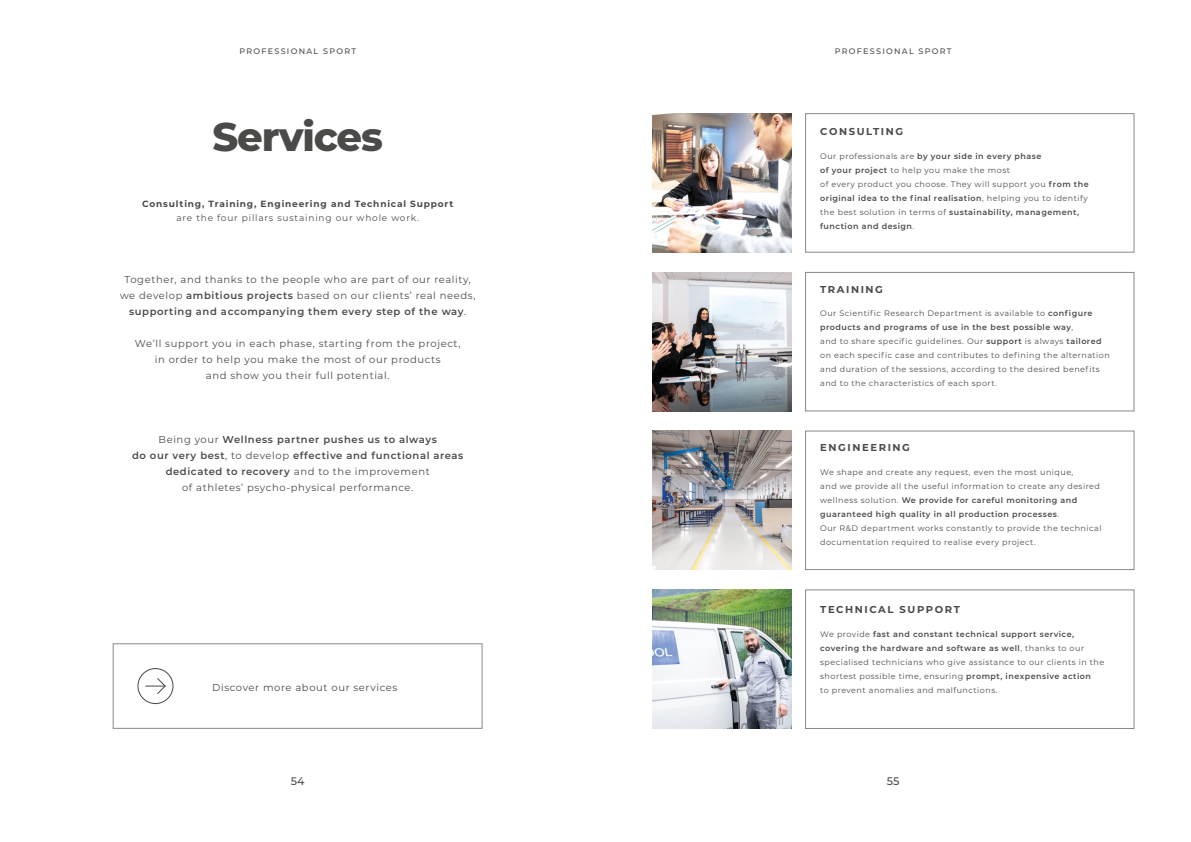
<style>
.page{position:relative;width:1191px;height:842px;background:#fff}
.page>*{position:absolute;margin:0;border:0;box-sizing:border-box;transform-origin:0 0}
.t1{font:800 40px "Montserrat";letter-spacing:-.03em;color:#4a4a49}
.t2{font:500 11px "Montserrat";color:#4a4a49}
.t3{font:10px/16px "Montserrat";letter-spacing:.06em;color:#4a4a49;text-align:center}
.t4{font:600 10px/16px "Montserrat";letter-spacing:.06em;color:#4a4a49;text-align:center}
.t5{font:700 10px "Montserrat";letter-spacing:.16em;color:#4a4a49}
.t6{font:700 9px/14px "Montserrat";letter-spacing:.09em;color:#4a4a49;text-align:center}
.t7{font:8px/14px "Montserrat";letter-spacing:.06em;color:#4a4a49}
.t8{font:600 8px/14px "Montserrat";letter-spacing:.06em;color:#4a4a49}
.t9{font:500 8px "Montserrat";letter-spacing:.16em;color:#4a4a49}
.s1{font-weight:400}
.s2{font-weight:600}
</style>
<div class="page">
<img style="left:652px;top:431px;width:139px;height:139px">
<img style="left:652px;top:113px;width:139px;height:139px">
<img style="left:652px;top:590px;width:139px;height:139px">
<img style="left:652px;top:272px;width:139px;height:139px">
<div style="left:805px;top:431px;width:329px;height:139px;border:1px solid #898888"></div>
<div style="left:805px;top:272px;width:329px;height:139px;border:1px solid #898888"></div>
<div style="left:805px;top:113px;width:329px;height:139px;border:1px solid #898888"></div>
<div style="left:805px;top:590px;width:329px;height:139px;border:1px solid #898888"></div>
<div style="left:113px;top:643px;width:369px;height:86px;border:1px solid #898888"></div>
<svg style="left:137px;top:668px;width:36px;height:36px"></svg>
<p class="t9" style="left:239px;top:46px;width:118px">PROFESSIONAL SPORT</p>
<p class="t9" style="left:835px;top:46px;width:118px">PROFESSIONAL SPORT</p>
<p class="t1" style="left:213px;top:108px;width:172px">Services</p>
<p class="t6" style="left:142px;top:197px;width:313px">Consulting, Training, Engineering and Technical Support <span class="s1">are the four pillars sustaining our whole work.</span></p>
<p class="t3" style="left:120px;top:271px;width:357px">Together, and thanks to the people who are part of our reality, we develop <span class="s2">ambitious projects</span> based on our clients’ real needs, <span class="s2">supporting and accompanying them every step of the way</span>.</p>
<p class="t3" style="left:135px;top:335px;width:327px">We’ll support you in each phase, starting from the project,</p>
<p class="t3" style="left:155px;top:351px;width:287px">in order to help you make the most of our products</p>
<p class="t3" style="left:206px;top:367px;width:185px">and show you their full potential.</p>
<p class="t4" style="left:158px;top:431px;width:280px"><span class="s1">Being your</span> Wellness partner pushes us to always</p>
<p class="t4" style="left:132px;top:447px;width:333px">do our very best<span class="s1">, to develop</span> effective and functional areas dedicated to recovery <span class="s1">and to the improvement</span></p>
<p class="t3" style="left:182px;top:479px;width:233px">of athletes’ psycho-physical performance.</p>
<p class="t3" style="left:212px;top:679px;width:187px">Discover more about our services</p>
<p class="t5" style="left:820px;top:125px;width:84px">CONSULTING</p>
<p class="t8" style="left:820px;top:149px;width:223px"><span class="s1">Our professionals are</span> by your side in every phase</p>
<p class="t7" style="left:820px;top:163px;width:191px"><span class="s2">of your project</span> to help you make the most</p>
<p class="t7" style="left:820px;top:177px;width:270px">of every product you choose. They will support you <span class="s2">from the original idea to the final realisation</span>, helping you to identify</p>
<p class="t8" style="left:820px;top:205px;width:260px"><span class="s1">the best solution in terms of</span> sustainability, management, function and design<span class="s1">.</span></p>
<p class="t5" style="left:820px;top:282px;width:64px">TRAINING</p>
<p class="t8" style="left:820px;top:306px;width:274px"><span class="s1">Our Scientific Research Department is available to</span> configure products and programs of use in the best possible way<span class="s1">,</span></p>
<p class="t7" style="left:820px;top:334px;width:283px">and to share specific guidelines. Our <span class="s2">support</span> is always <span class="s2">tailored</span></p>
<p class="t7" style="left:820px;top:348px;width:291px">on each specific case and contributes to defining the alternation and duration of the sessions, according to the desired benefits</p>
<p class="t7" style="left:820px;top:376px;width:178px">and to the characteristics of each sport.</p>
<p class="t5" style="left:820px;top:440px;width:91px">ENGINEERING</p>
<p class="t7" style="left:820px;top:465px;width:255px">We shape and create any request, even the most unique,</p>
<p class="t8" style="left:820px;top:479px;width:281px"><span class="s1">and we provide all the useful information to create any desired wellness solution.</span> We provide for careful monitoring and guaranteed high quality in all production processes<span class="s1">.</span></p>
<p class="t7" style="left:820px;top:521px;width:283px">Our R&amp;D department works constantly to provide the technical documentation required to realise every project.</p>
<p class="t5" style="left:820px;top:602px;width:141px">TECHNICAL SUPPORT</p>
<p class="t7" style="left:820px;top:626px;width:286px">We provide <span class="s2">fast and constant technical support service, covering the hardware and software as well</span>, thanks to our specialised technicians who give assistance to our clients in the shortest possible time, ensuring <span class="s2">prompt, inexpensive action</span></p>
<p class="t7" style="left:820px;top:682px;width:179px">to prevent anomalies and malfunctions.</p>
<h2 class="t2" style="left:291px;top:774px;width:15px">54</h2>
<h2 class="t2" style="left:887px;top:774px;width:14px">55</h2>
</div>
